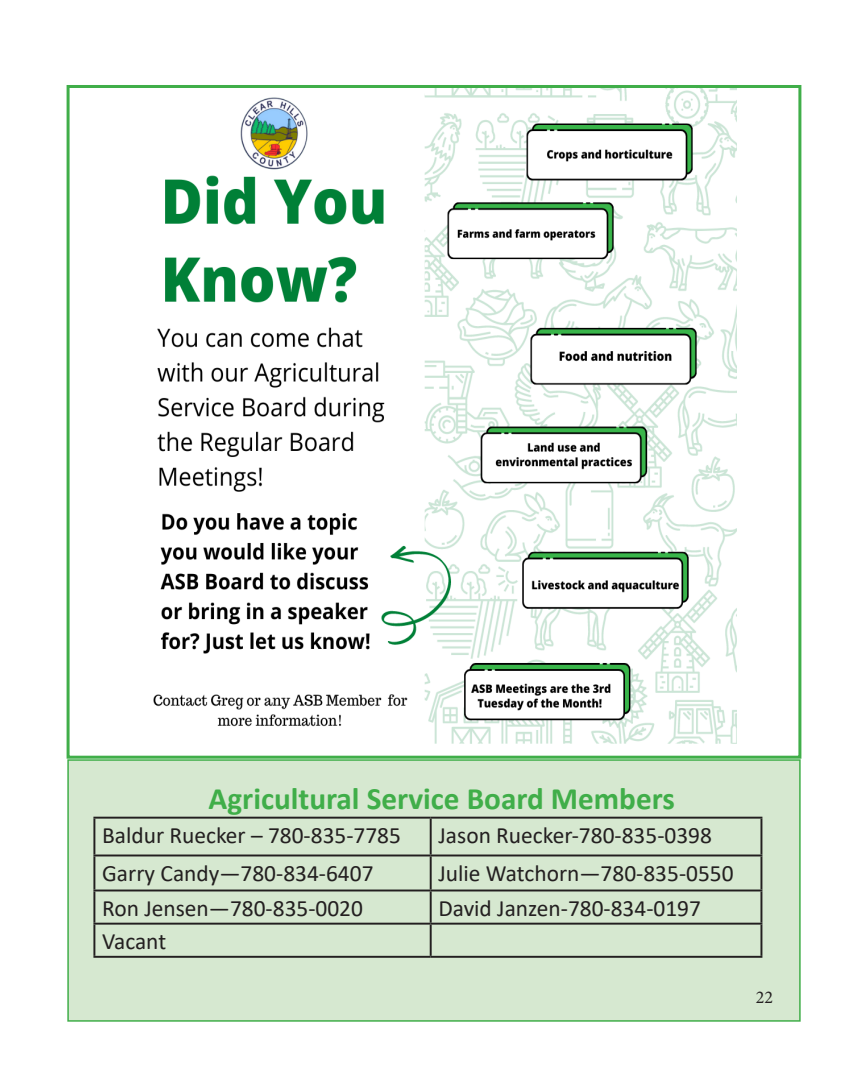
<style>
.page{position:relative;width:868px;height:1089px;background:#fff}
.page>*{position:absolute;margin:0;border:0;box-sizing:border-box;transform-origin:0 0}
.t1{font:700 31.2px "Calibri";color:#40ae49}
.t2{font:23.4px "Calibri";color:#231f20}
.t3{font:18px "Minion Pro";color:#231f20}
</style>
<div class="page">
<div style="left:67px;top:759px;width:733px;height:262px;background:#d6e8d0;border:2px solid #40ae49"></div>
<hr style="left:93px;top:816px;width:337px;height:2px;background:#231f20">
<hr style="left:93px;top:818px;width:2px;height:36px;background:#231f20">
<hr style="left:430px;top:816px;width:332px;height:2px;background:#231f20">
<hr style="left:429px;top:818px;width:2px;height:36px;background:#231f20">
<hr style="left:760px;top:818px;width:2px;height:36px;background:#231f20">
<hr style="left:93px;top:854px;width:337px;height:2px;background:#231f20">
<hr style="left:93px;top:856px;width:2px;height:33px;background:#231f20">
<hr style="left:430px;top:854px;width:332px;height:2px;background:#231f20">
<hr style="left:429px;top:856px;width:2px;height:33px;background:#231f20">
<hr style="left:760px;top:856px;width:2px;height:33px;background:#231f20">
<hr style="left:93px;top:889px;width:337px;height:2px;background:#231f20">
<hr style="left:93px;top:891px;width:2px;height:31px;background:#231f20">
<hr style="left:430px;top:889px;width:332px;height:2px;background:#231f20">
<hr style="left:429px;top:891px;width:2px;height:31px;background:#231f20">
<hr style="left:760px;top:891px;width:2px;height:31px;background:#231f20">
<hr style="left:93px;top:922px;width:337px;height:2px;background:#231f20">
<hr style="left:93px;top:924px;width:2px;height:31px;background:#231f20">
<hr style="left:430px;top:922px;width:332px;height:2px;background:#231f20">
<hr style="left:429px;top:924px;width:2px;height:31px;background:#231f20">
<hr style="left:760px;top:924px;width:2px;height:31px;background:#231f20">
<hr style="left:93px;top:955px;width:337px;height:2px;background:#231f20">
<hr style="left:430px;top:955px;width:332px;height:2px;background:#231f20">
<img style="left:153px;top:89px;width:583px;height:654px">
<div style="left:67px;top:85px;width:734px;height:673px;border:3px solid #40ae49"></div>
<h1 class="t1" style="left:208px;top:776px;width:467px">Agricultural Service Board Members</h1>
<p class="t2" style="left:102px;top:819px;width:300px">Baldur Ruecker – 780-835-7785</p>
<p class="t2" style="left:438px;top:819px;width:275px">Jason Ruecker-780-835-0398</p>
<p class="t2" style="left:102px;top:856px;width:273px">Garry Candy—780-834-6407</p>
<p class="t2" style="left:438px;top:856px;width:296px">Julie Watchorn—780-835-0550</p>
<p class="t2" style="left:102px;top:891px;width:262px">Ron Jensen—780-835-0020</p>
<p class="t2" style="left:438px;top:891px;width:264px">David Janzen-780-834-0197</p>
<p class="t2" style="left:102px;top:925px;width:65px">Vacant</p>
<p class="t3" style="left:755px;top:985px;width:19px">22</p>
</div>
